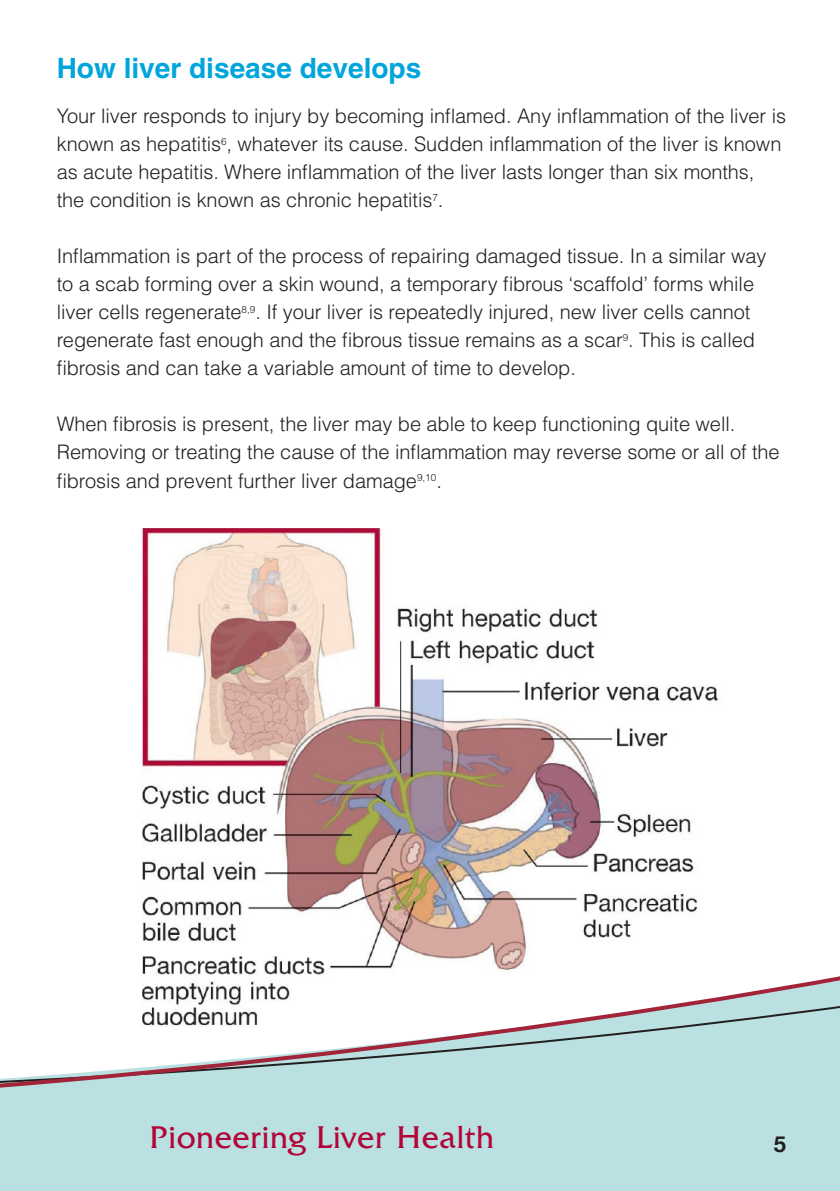
<style>
.page{position:relative;width:840px;height:1191px;background:#fff}
.page>*{position:absolute;margin:0;border:0;box-sizing:border-box;transform-origin:0 0}
.t1{font:34px "Friz Quadrata";color:#a32638}
.t2{font:32px "Friz Quadrata IT Cby BT";letter-spacing:.015em;color:#b30437}
.t3{font:700 28px "Helvetica";color:#00a5db}
.t4{font:700 22px "Helvetica Neue";color:#231f20}
.t5{font:300 20px/28px "Helvetica";letter-spacing:-.005em;color:#231f20}
</style>
<div class="page">
<img style="left:142px;top:528px;width:577px;height:442px">
<div style="left:0;top:1120px;width:839px;height:71px;background:#bae0e2"></div>
<svg style="left:0;top:970px;width:839px;height:150px"></svg>
<p class="t3" style="left:57px;top:51px;width:366px">How liver disease develops</p>
<p class="t5" style="left:57px;top:102px;width:730px">Your liver responds to injury by becoming inflamed. Any inflammation of the liver is known as hepatitis<sup>6</sup>, whatever its cause. Sudden inflammation of the liver is known as acute hepatitis. Where inflammation of the liver lasts longer than six months, the condition is known as chronic hepatitis<sup>7</sup>.</p>
<p class="t5" style="left:57px;top:242px;width:711px">Inflammation is part of the process of repairing damaged tissue. In a similar way to a scab forming over a skin wound, a temporary fibrous ‘scaffold’ forms while liver cells regenerate<sup>8,9</sup>. If your liver is repeatedly injured, new liver cells cannot regenerate fast enough and the fibrous tissue remains as a scar<sup>9</sup>. This is called fibrosis and can take a variable amount of time to develop.</p>
<p class="t5" style="left:57px;top:410px;width:724px">When fibrosis is present, the liver may be able to keep functioning quite well.<br>Removing or treating the cause of the inflammation may reverse some or all of the fibrosis and prevent further liver damage<sup>9,10</sup>.</p>
<p class="t1" style="left:144px;top:1118px;width:344px">Pioneering Liver Health</p>
<p class="t1" style="left:150px;top:1118px;width:344px">Pioneering Liver Health</p>
<p class="t2" style="left:149px;top:1117px;width:346px">Pioneering Liver Health</p>
<p class="t4" style="left:773px;top:1130px;width:14px">5</p>
</div>
